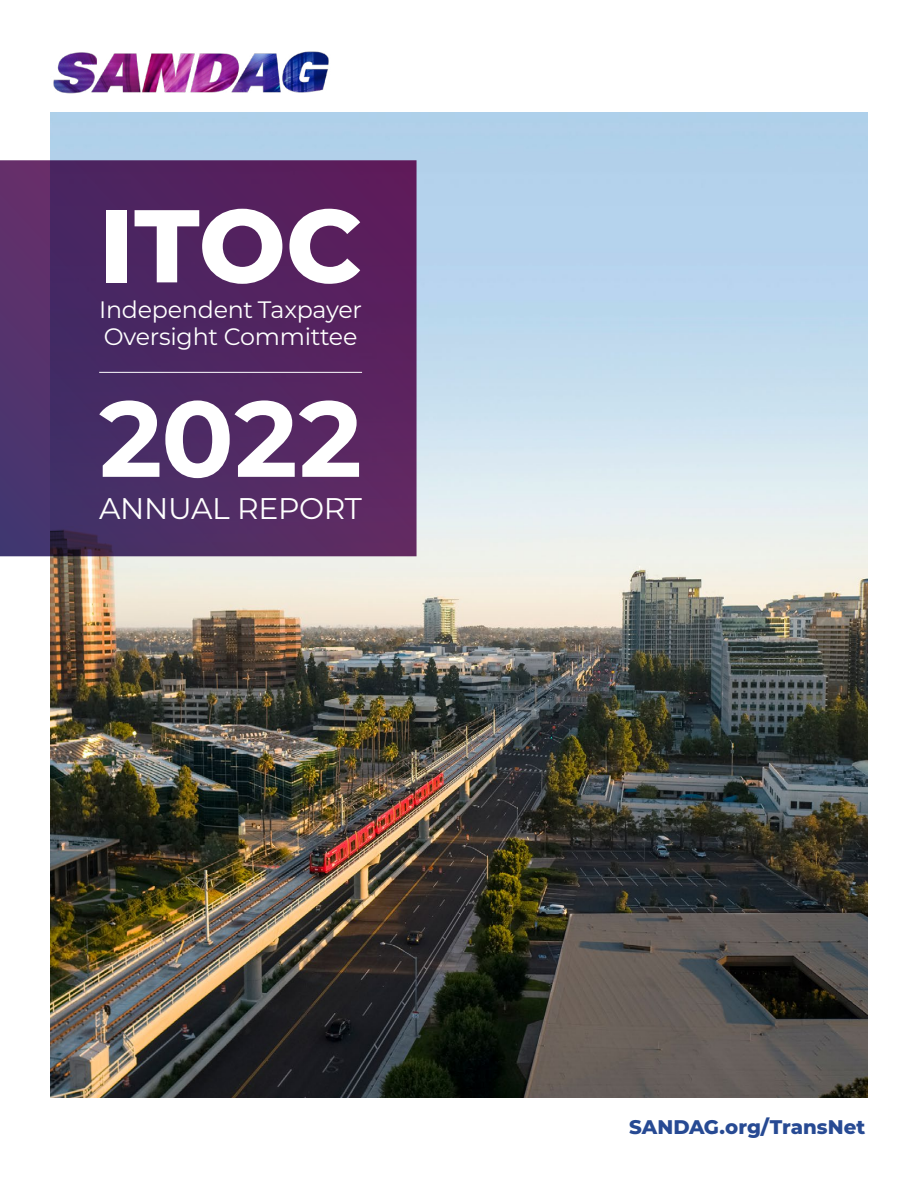
<style>
.page{position:relative;width:918px;height:1188px;background:#fff}
.page>*{position:absolute;margin:0;border:0;box-sizing:border-box;transform-origin:0 0}
.t1{font:700 107.25px "Montserrat";color:#fff}
.t2{font:800 103.2px "Montserrat";color:#fff}
.t3{font:29.85px "Montserrat";letter-spacing:-.01em;color:#fff}
.t4{font:23.7px/27.8px "Montserrat";letter-spacing:-.01em;color:#fff}
.t5{font:800 19.65px "Montserrat";color:#274a93}
</style>
<div class="page">
<img style="left:50px;top:113px;width:818px;height:985px">
<img style="left:53px;top:51px;width:276px;height:43px">
<svg style="left:0;top:160px;width:417px;height:396px"></svg>
<hr style="left:99px;top:372px;width:263px;height:1px;background:#fff">
<h2 class="t2" style="left:99px;top:170px;width:264px">ITOC</h2>
<p class="t4" style="left:99px;top:294px;width:264px">Independent Taxpayer<br>Oversight Committee</p>
<h1 class="t1" style="left:99px;top:361px;width:264px">2022</h1>
<p class="t3" style="left:99px;top:487px;width:264px">ANNUAL REPORT</p>
<p class="t5" style="left:629px;top:1113px;width:238px">SANDAG.org/TransNet</p>
</div>
